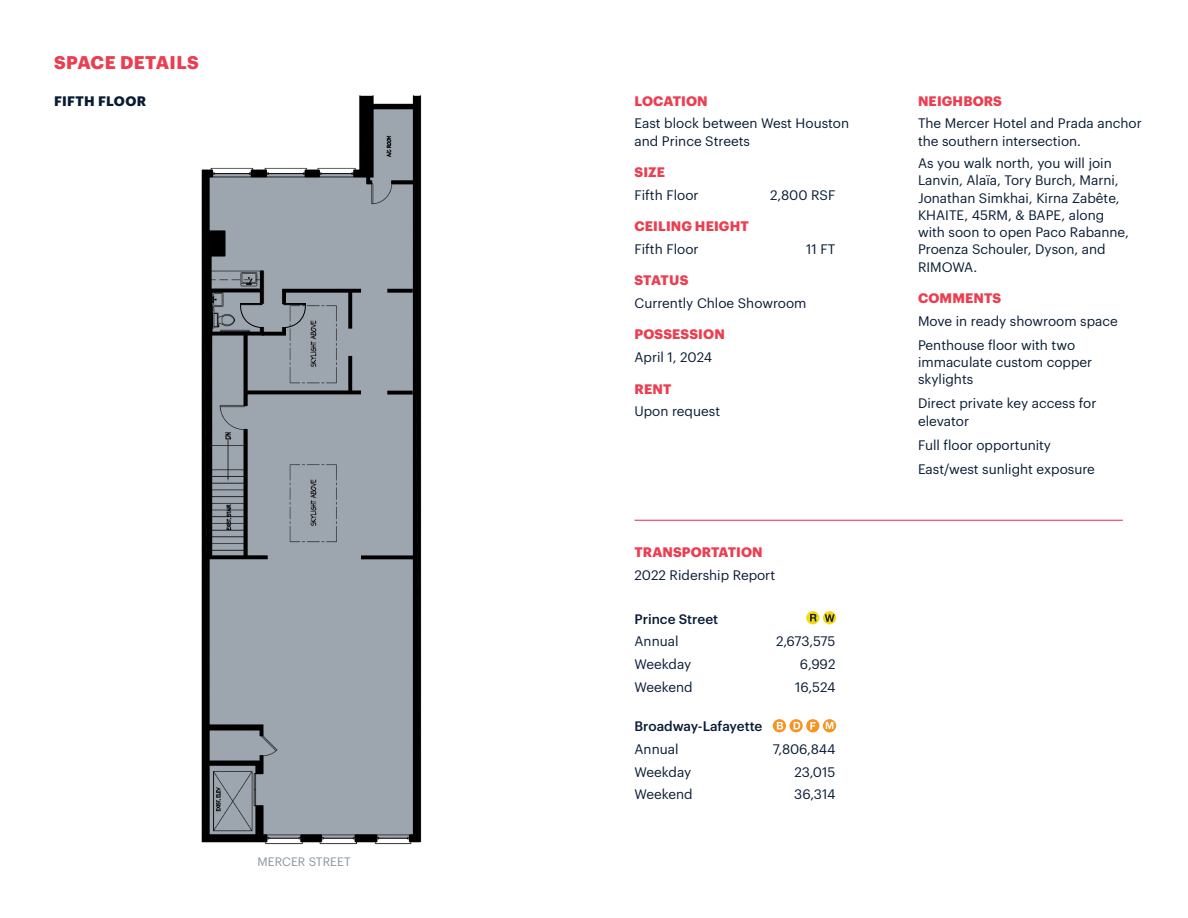
<style>
.page{position:relative;width:1188px;height:918px;background:#fff}
.page>*{position:absolute;margin:0;border:0;box-sizing:border-box;transform-origin:0 0}
.t1{font:700 18px "Graphik";letter-spacing:.025em;color:#eb3e51}
.t2{font:13.5px/17.2px "Graphik";color:#081b33}
.t3{font:700 13.5px "Graphik";letter-spacing:.01em;color:#eb3e51}
.t4{font:500 13.5px "Graphik";color:#081b33}
.t5{font:700 13.5px "Graphik";letter-spacing:.025em;color:#081b33}
.t6{font:12px "Graphik";letter-spacing:.005em;color:#8a949d}
</style>
<div class="page">
<hr style="left:634px;top:520px;width:489px;height:1px;background:#eb3e51">
<svg style="left:806px;top:611px;width:13px;height:13px"></svg>
<svg style="left:810px;top:614px;width:7px;height:7px"></svg>
<svg style="left:823px;top:611px;width:13px;height:13px"></svg>
<svg style="left:825px;top:614px;width:10px;height:8px"></svg>
<svg style="left:773px;top:719px;width:13px;height:13px"></svg>
<svg style="left:777px;top:722px;width:6px;height:7px"></svg>
<div style="left:806px;top:719px;width:13px;height:13px;background:#f79321;border-radius:50%"></div>
<svg style="left:810px;top:722px;width:6px;height:8px"></svg>
<svg style="left:790px;top:719px;width:13px;height:13px"></svg>
<svg style="left:794px;top:722px;width:6px;height:7px"></svg>
<svg style="left:823px;top:719px;width:13px;height:13px"></svg>
<svg style="left:826px;top:722px;width:7px;height:7px"></svg>
<img style="left:201px;top:95px;width:221px;height:750px">
<svg style="left:204px;top:106px;width:211px;height:732px;background:#969ca4"></svg>
<svg style="left:361px;top:555px;width:53px;height:4px"></svg>
<hr style="left:247px;top:391px;width:114px;height:3px;background:#000">
<svg style="left:387px;top:391px;width:26px;height:4px"></svg>
<svg style="left:387px;top:289px;width:26px;height:4px"></svg>
<svg style="left:348px;top:356px;width:4px;height:35px"></svg>
<svg style="left:239px;top:287px;width:126px;height:51px;background:#81888f"></svg>
<h1 class="t1" style="left:54px;top:48px;width:146px">SPACE DETAILS</h1>
<p class="t5" style="left:54px;top:90px;width:94px">FIFTH FLOOR</p>
<p class="t6" style="left:258px;top:852px;width:95px">MERCER STREET</p>
<p class="t3" style="left:635px;top:90px;width:75px">LOCATION</p>
<p class="t2" style="left:634px;top:114px;width:216px">East block between West Houston and Prince Streets</p>
<p class="t3" style="left:635px;top:162px;width:32px">SIZE</p>
<p class="t2" style="left:634px;top:185px;width:66px">Fifth Floor</p>
<p class="t2" style="left:770px;top:185px;width:67px">2,800 RSF</p>
<p class="t3" style="left:635px;top:216px;width:116px">CEILING HEIGHT</p>
<p class="t2" style="left:634px;top:239px;width:66px">Fifth Floor</p>
<p class="t2" style="left:806px;top:239px;width:31px">11 FT</p>
<p class="t3" style="left:635px;top:270px;width:56px">STATUS</p>
<p class="t2" style="left:634px;top:293px;width:174px">Currently Chloe Showroom</p>
<p class="t3" style="left:635px;top:324px;width:92px">POSSESSION</p>
<p class="t2" style="left:634px;top:347px;width:79px">April 1, 2024</p>
<p class="t3" style="left:635px;top:378px;width:38px">RENT</p>
<p class="t2" style="left:634px;top:402px;width:87px">Upon request</p>
<p class="t3" style="left:635px;top:542px;width:130px">TRANSPORTATION</p>
<p class="t2" style="left:634px;top:565px;width:142px">2022 Ridership Report</p>
<p class="t4" style="left:634px;top:608px;width:85px">Prince Street</p>
<p class="t2" style="left:634px;top:632px;width:46px">Annual</p>
<p class="t2" style="left:776px;top:632px;width:61px">2,673,575</p>
<p class="t2" style="left:634px;top:654px;width:58px">Weekday</p>
<p class="t2" style="left:800px;top:654px;width:37px">6,992</p>
<p class="t2" style="left:634px;top:677px;width:60px">Weekend</p>
<p class="t2" style="left:795px;top:677px;width:42px">16,524</p>
<p class="t4" style="left:634px;top:716px;width:129px">Broadway-Lafayette</p>
<p class="t2" style="left:634px;top:739px;width:46px">Annual</p>
<p class="t2" style="left:773px;top:739px;width:64px">7,806,844</p>
<p class="t2" style="left:634px;top:762px;width:58px">Weekday</p>
<p class="t2" style="left:795px;top:762px;width:42px">23,015</p>
<p class="t2" style="left:634px;top:785px;width:60px">Weekend</p>
<p class="t2" style="left:794px;top:785px;width:43px">36,314</p>
<p class="t3" style="left:918px;top:90px;width:85px">NEIGHBORS</p>
<p class="t2" style="left:918px;top:114px;width:225px">The Mercer Hotel and Prada anchor the southern intersection.</p>
<p class="t2" style="left:918px;top:154px;width:213px">As you walk north, you will join<br>Lanvin, Alaïa, Tory Burch, Marni,<br>Jonathan Simkhai, Kirna Zabête,<br>KHAITE, 45RM, &amp; BAPE, along with soon to open Paco Rabanne,<br>Proenza Schouler, Dyson, and<br>RIMOWA.</p>
<p class="t3" style="left:918px;top:288px;width:85px">COMMENTS</p>
<p class="t2" style="left:918px;top:308px;width:201px;line-height:24px">Move in ready showroom space<br>Penthouse floor with two</p>
<p class="t2" style="left:918px;top:352px;width:176px">immaculate custom copper skylights</p>
<p class="t2" style="left:918px;top:394px;width:180px">Direct private key access for elevator</p>
<p class="t2" style="left:918px;top:432px;width:178px;line-height:24px">Full floor opportunity<br>East/west sunlight exposure</p>
</div>
